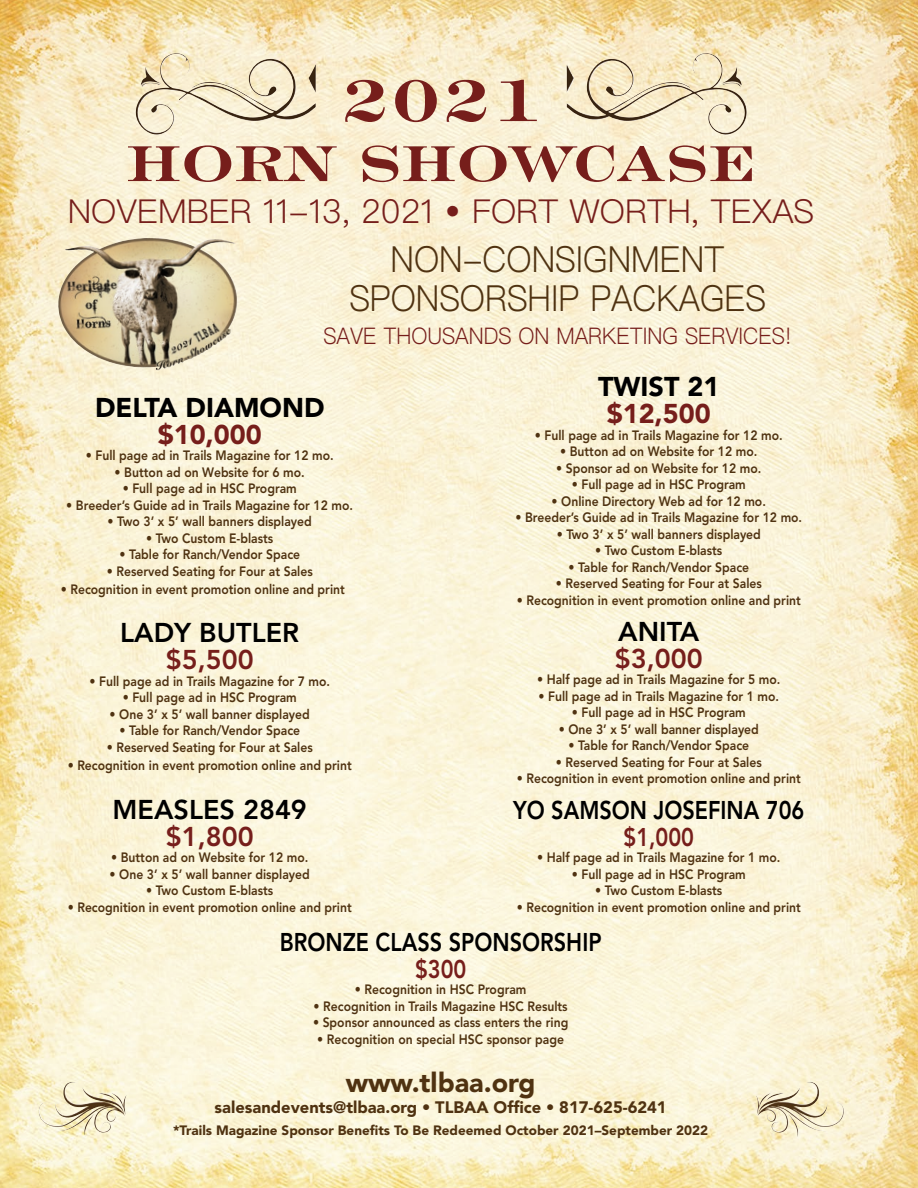
<style>
.page{position:relative;width:918px;height:1188px;background:#fff}
.page>*{position:absolute;margin:0;border:0;box-sizing:border-box;transform-origin:0 0}
.t1{font:700 87px "Engravers Roman BT";color:#761e1b}
.t2{font:700 75px "Engravers Roman BT";color:#761e1b}
.t3{font:300 36px/39px "Ping Fang HK";color:#4f3211;text-align:center;scale:.92 1}
.t4{font:300 33px "Ping Fang HK";color:#761e1b}
.t5{font:800 27px "Avenir";color:#000}
.t6{font:900 27px "Avenir";color:#000}
.t7{font:800 27px "Avenir";color:#761e1b}
.t8{font:900 27px "Avenir";color:#761e1b}
.t9{font:900 27px "Avenir";color:#4f3211}
.t10{font:800 25.5px "Avenir";color:#000;scale:.85 1}
.t11{font:800 25.5px "Avenir";color:#761e1b;scale:.85 1}
.t12{font:300 22.95px "Ping Fang HK";color:#761e1b;scale:.92 1}
.t13{font:900 16.5px "Avenir";color:#4f3211}
.t14{font:800 13.5px "Avenir";color:#4f3211;scale:.9 1}
.t15{font:900 13.5px "Avenir";color:#4f3211}
</style>
<div class="page">
<img style="left:0;top:0;width:918px;height:1188px">
<img style="left:58px;top:238px;width:148px;height:133px">
<img style="left:37px;top:1082px;width:88px;height:51px">
<img style="left:758px;top:1082px;width:87px;height:51px">
<img style="left:130px;top:52px;width:186px;height:84px">
<img style="left:566px;top:52px;width:187px;height:84px">
<h1 class="t1" style="left:340px;top:55px;width:204px">2021</h1>
<h2 class="t2" style="left:126px;top:124px;width:631px">HORN SHOWCASE</h2>
<h3 class="t4" style="left:68px;top:191px;width:748px">NOVEMBER 11-13, 2021 • FORT WORTH, TEXAS</h3>
<h3 class="t3" style="left:349px;top:239px;width:454px">NON-CONSIGNMENT<br>SPONSORSHIP PACKAGES</h3>
<h3 class="t12" style="left:323px;top:321px;width:511px">SAVE THOUSANDS ON MARKETING SERVICES!</h3>
<h3 class="t6" style="left:598px;top:371px;width:123px">TWIST 21</h3>
<h3 class="t8" style="left:607px;top:398px;width:105px">$12,500</h3>
<p class="t14" style="left:535px;top:427px;width:277px">• Full page ad in Trails Magazine for 12 mo.</p>
<p class="t14" style="left:560px;top:444px;width:221px">• Button ad on Website for 12 mo.</p>
<p class="t14" style="left:556px;top:460px;width:230px">• Sponsor ad on Website for 12 mo.</p>
<p class="t14" style="left:572px;top:477px;width:195px">• Full page ad in HSC Program</p>
<p class="t14" style="left:552px;top:493px;width:240px">• Online Directory Web ad for 12 mo.</p>
<p class="t14" style="left:515px;top:510px;width:320px">• Breeder’s Guide ad in Trails Magazine for 12 mo.</p>
<p class="t14" style="left:557px;top:526px;width:228px">• Two 3’ x 5’ wall banners displayed</p>
<p class="t14" style="left:595px;top:543px;width:143px">• Two Custom E-blasts</p>
<p class="t14" style="left:568px;top:559px;width:202px">• Table for Ranch/Vendor Space</p>
<p class="t14" style="left:556px;top:576px;width:230px">• Reserved Seating for Four at Sales</p>
<p class="t14" style="left:517px;top:592px;width:317px">• Recognition in event promotion online and print</p>
<h3 class="t5" style="left:618px;top:615px;width:83px">ANITA</h3>
<h3 class="t7" style="left:615px;top:642px;width:89px">$3,000</h3>
<p class="t14" style="left:537px;top:671px;width:272px">• Half page ad in Trails Magazine for 5 mo.</p>
<p class="t14" style="left:538px;top:688px;width:269px">• Full page ad in Trails Magazine for 1 mo.</p>
<p class="t14" style="left:572px;top:704px;width:195px">• Full page ad in HSC Program</p>
<p class="t14" style="left:559px;top:721px;width:224px">• One 3’ x 5’ wall banner displayed</p>
<p class="t14" style="left:568px;top:737px;width:202px">• Table for Ranch/Vendor Space</p>
<p class="t14" style="left:556px;top:754px;width:230px">• Reserved Seating for Four at Sales</p>
<p class="t14" style="left:517px;top:770px;width:317px">• Recognition in event promotion online and print</p>
<h3 class="t10" style="left:513px;top:795px;width:344px">YO SAMSON JOSEFINA 706</h3>
<h3 class="t11" style="left:624px;top:822px;width:85px">$1,000</h3>
<p class="t14" style="left:537px;top:850px;width:272px">• Half page ad in Trails Magazine for 1 mo.</p>
<p class="t14" style="left:572px;top:866px;width:195px">• Full page ad in HSC Program</p>
<p class="t14" style="left:595px;top:883px;width:143px">• Two Custom E-blasts</p>
<p class="t14" style="left:517px;top:899px;width:317px">• Recognition in event promotion online and print</p>
<h3 class="t10" style="left:280px;top:927px;width:380px">BRONZE CLASS SPONSORSHIP</h3>
<h3 class="t11" style="left:415px;top:954px;width:62px">$300</h3>
<p class="t14" style="left:355px;top:982px;width:192px">• Recognition in HSC Program</p>
<p class="t14" style="left:314px;top:998px;width:284px">• Recognition in Trails Magazine HSC Results</p>
<p class="t14" style="left:313px;top:1015px;width:285px">• Sponsor announced as class enters the ring</p>
<p class="t14" style="left:317px;top:1031px;width:276px">• Recognition on special HSC sponsor page</p>
<h3 class="t9" style="left:346px;top:1066px;width:191px">www.tlbaa.org</h3>
<p class="t13" style="left:215px;top:1097px;width:454px">salesandevents@tlbaa.org • TLBAA Office • 817-625-6241</p>
<p class="t15" style="left:173px;top:1122px;width:537px">*Trails Magazine Sponsor Benefits To Be Redeemed October 2021–September 2022</p>
<h3 class="t6" style="left:95px;top:391px;width:231px">DELTA DIAMOND</h3>
<h3 class="t8" style="left:158px;top:418px;width:105px">$10,000</h3>
<p class="t14" style="left:86px;top:448px;width:277px">• Full page ad in Trails Magazine for 12 mo.</p>
<p class="t14" style="left:115px;top:464px;width:213px">• Button ad on Website for 6 mo.</p>
<p class="t14" style="left:123px;top:481px;width:195px">• Full page ad in HSC Program</p>
<p class="t14" style="left:66px;top:497px;width:320px">• Breeder’s Guide ad in Trails Magazine for 12 mo.</p>
<p class="t14" style="left:108px;top:514px;width:228px">• Two 3’ x 5’ wall banners displayed</p>
<p class="t14" style="left:146px;top:530px;width:143px">• Two Custom E-blasts</p>
<p class="t14" style="left:119px;top:547px;width:202px">• Table for Ranch/Vendor Space</p>
<p class="t14" style="left:107px;top:563px;width:230px">• Reserved Seating for Four at Sales</p>
<p class="t14" style="left:61px;top:581px;width:317px">• Recognition in event promotion online and print</p>
<h3 class="t5" style="left:120px;top:617px;width:181px">LADY BUTLER</h3>
<h3 class="t7" style="left:166px;top:644px;width:89px">$5,500</h3>
<p class="t14" style="left:89px;top:673px;width:269px">• Full page ad in Trails Magazine for 7 mo.</p>
<p class="t14" style="left:123px;top:690px;width:195px">• Full page ad in HSC Program</p>
<p class="t14" style="left:110px;top:706px;width:224px">• One 3’ x 5’ wall banner displayed</p>
<p class="t14" style="left:119px;top:723px;width:202px">• Table for Ranch/Vendor Space</p>
<p class="t14" style="left:107px;top:739px;width:230px">• Reserved Seating for Four at Sales</p>
<p class="t14" style="left:68px;top:757px;width:317px">• Recognition in event promotion online and print</p>
<h3 class="t5" style="left:113px;top:793px;width:196px">MEASLES 2849</h3>
<h3 class="t7" style="left:166px;top:820px;width:89px">$1,800</h3>
<p class="t14" style="left:111px;top:849px;width:221px">• Button ad on Website for 12 mo.</p>
<p class="t14" style="left:110px;top:866px;width:224px">• One 3’ x 5’ wall banner displayed</p>
<p class="t14" style="left:146px;top:882px;width:143px">• Two Custom E-blasts</p>
<p class="t14" style="left:68px;top:899px;width:317px">• Recognition in event promotion online and print</p>
</div>
